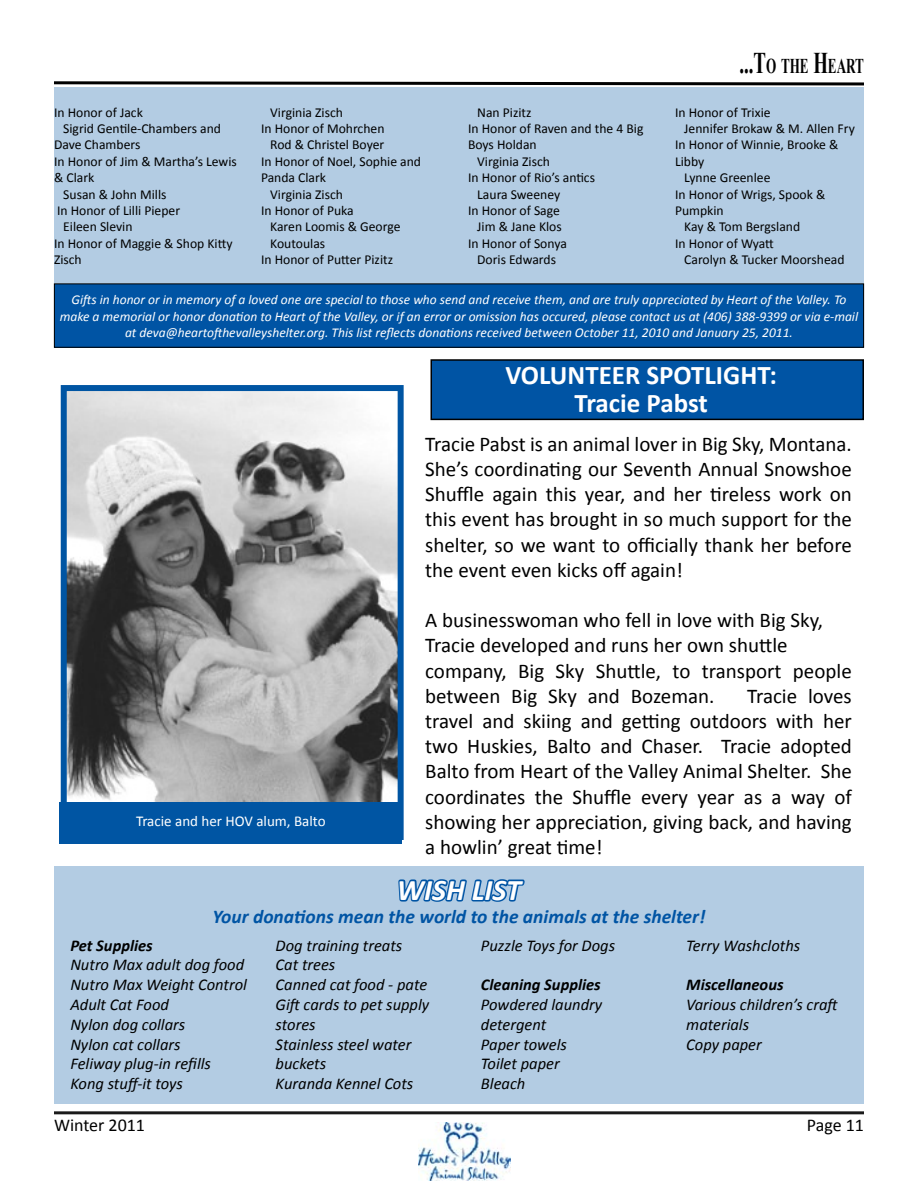
<style>
.page{position:relative;width:918px;height:1188px;background:#fff}
.page>*{position:absolute;margin:0;border:0;box-sizing:border-box;transform-origin:0 0}
.t1{font:italic 700 30px "Calibri";color:#fff}
.t2{font:700 27px/28.5px "Calibri";letter-spacing:-.005em;color:#fff}
.t3{font:21px/25.2px "Calibri";color:#000;text-align:justify}
.t4{font:700 21px "Times New Roman";color:#000;scale:.62 1}
.t5{font:italic 700 19.5px "Calibri";color:#0054a4}
.t6{font:18px "Calibri";color:#000}
.t7{font:italic 16.5px/19.8px "Calibri";color:#000}
.t8{font:italic 700 16.5px "Calibri";color:#000}
.t9{font:15px "Calibri";color:#fff}
.t10{font:13.65px "Calibri";color:#000}
.t11{font:italic 13.5px/16.2px "Calibri";color:#fff;text-align:center}
.s1{font-size:30px}
</style>
<div class="page">
<div style="left:54px;top:87px;width:810px;height:196px;background:#b3cce3"></div>
<hr style="left:54px;top:1111px;width:810px;height:3px;background:#000">
<svg style="left:54px;top:81px;width:810px;height:5px"></svg>
<img style="left:418px;top:1129px;width:92px;height:52px">
<div style="left:54px;top:284px;width:810px;height:63px;background:#0054a4"></div>
<div style="left:54px;top:283px;width:810px;height:65px;border:1px solid #000"></div>
<div style="left:54px;top:867px;width:810px;height:237px;background:#b3cce3"></div>
<svg style="left:396px;top:843px;width:131px;height:286px"></svg>
<div style="left:431px;top:360px;width:432px;height:59px;background:#0054a4"></div>
<div style="left:430px;top:359px;width:434px;height:61px;border:2px solid #000"></div>
<img style="left:68px;top:392px;width:329px;height:410px">
<div style="left:61px;top:385px;width:343px;height:455px;border:6px solid #0055a3"></div>
<div style="left:59px;top:802px;width:343px;height:41px;background:#0055a3"></div>
<p class="t10" style="left:54px;top:104px;width:90px">In Honor of Jack</p>
<p class="t10" style="left:63px;top:120px;width:159px">Sigrid Gentile-Chambers and</p>
<p class="t10" style="left:54px;top:136px;width:88px">Dave Chambers</p>
<p class="t10" style="left:54px;top:153px;width:184px">In Honor of Jim &amp; Martha’s Lewis</p>
<p class="t10" style="left:54px;top:169px;width:42px">&amp; Clark</p>
<p class="t10" style="left:63px;top:186px;width:105px">Susan &amp; John Mills</p>
<p class="t10" style="left:57px;top:202px;width:125px">In Honor of Lilli Pieper</p>
<p class="t10" style="left:63px;top:218px;width:71px">Eileen Slevin</p>
<p class="t10" style="left:54px;top:235px;width:180px">In Honor of Maggie &amp; Shop Kitty</p>
<p class="t10" style="left:54px;top:251px;width:29px">Zisch</p>
<p class="t10" style="left:270px;top:104px;width:74px">Virginia Zisch</p>
<p class="t10" style="left:261px;top:120px;width:125px">In Honor of Mohrchen</p>
<p class="t10" style="left:270px;top:136px;width:116px">Rod &amp; Christel Boyer</p>
<p class="t10" style="left:261px;top:153px;width:162px">In Honor of Noel, Sophie and</p>
<p class="t10" style="left:261px;top:169px;width:67px">Panda Clark</p>
<p class="t10" style="left:270px;top:186px;width:74px">Virginia Zisch</p>
<p class="t10" style="left:261px;top:202px;width:94px">In Honor of Puka</p>
<p class="t10" style="left:270px;top:218px;width:132px">Karen Loomis &amp; George</p>
<p class="t10" style="left:270px;top:235px;width:57px">Koutoulas</p>
<p class="t10" style="left:261px;top:251px;width:134px">In Honor of Putter Pizitz</p>
<p class="t10" style="left:477px;top:104px;width:56px">Nan Pizitz</p>
<p class="t10" style="left:468px;top:120px;width:177px">In Honor of Raven and the 4 Big</p>
<p class="t10" style="left:468px;top:136px;width:70px">Boys Holdan</p>
<p class="t10" style="left:477px;top:153px;width:74px">Virginia Zisch</p>
<p class="t10" style="left:468px;top:169px;width:129px">In Honor of Rio’s antics</p>
<p class="t10" style="left:477px;top:186px;width:84px">Laura Sweeney</p>
<p class="t10" style="left:468px;top:202px;width:93px">In Honor of Sage</p>
<p class="t10" style="left:477px;top:218px;width:86px">Jim &amp; Jane Klos</p>
<p class="t10" style="left:468px;top:235px;width:100px">In Honor of Sonya</p>
<p class="t10" style="left:477px;top:251px;width:80px">Doris Edwards</p>
<h3 class="t4" style="left:740px;top:51px;width:202px"><span class="s1">...T</span>O THE <span class="s1">H</span>EART</h3>
<p class="t10" style="left:675px;top:104px;width:97px">In Honor of Trixie</p>
<p class="t10" style="left:684px;top:120px;width:172px">Jennifer Brokaw &amp; M. Allen Fry</p>
<p class="t10" style="left:675px;top:136px;width:165px">In Honor of Winnie, Brooke &amp;</p>
<p class="t10" style="left:675px;top:153px;width:31px">Libby</p>
<p class="t10" style="left:684px;top:169px;width:88px">Lynne Greenlee</p>
<p class="t10" style="left:675px;top:186px;width:152px">In Honor of Wrigs, Spook &amp;</p>
<p class="t10" style="left:675px;top:202px;width:50px">Pumpkin</p>
<p class="t10" style="left:684px;top:218px;width:117px">Kay &amp; Tom Bergsland</p>
<p class="t10" style="left:675px;top:235px;width:100px">In Honor of Wyatt</p>
<p class="t10" style="left:684px;top:251px;width:162px">Carolyn &amp; Tucker Moorshead</p>
<p class="t11" style="left:60px;top:291px;width:800px">Gifts in honor or in memory of a loved one are special to those who send and receive them, and are truly appreciated by Heart of the Valley. To make a memorial or honor donation to Heart of the Valley, or if an error or omission has occured, please contact us at (406) 388-9399 or via e-mail at deva@heartofthevalleyshelter.org. This list reflects donations received between October 11, 2010 and January 25, 2011.</p>
<p class="t9" style="left:136px;top:812px;width:191px">Tracie and her HOV alum, Balto</p>
<h2 class="t2" style="left:506px;top:359px;width:61px">VOLUNTEER</h2>
<h2 class="t2" style="left:575px;top:359px;width:204px;text-indent:72px">SPOTLIG HT:<br>Tracie Pabst</h2>
<p class="t3" style="left:425px;top:430px;width:428px">Tracie Pabst is an animal lover in Big Sky, Montana.<br>She’s coordinating our Seventh Annual Snowshoe Shuffle again this year, and her tireless work on this event has brought in so much support for the shelter, so we want to officially thank her before the event even kicks off again!</p>
<h3 class="t3" style="left:425px;top:607px;width:428px;text-align:left">A businesswoman who fell in love with Big Sky, Tracie developed and runs her own shuttle company, Big Sky Shuttle, to transport people between Big Sky and Bozeman.</h3>
<p class="t3" style="left:425px;top:682px;width:428px;text-indent:322px">Tracie loves travel and skiing and getting outdoors with her two Huskies, Balto and Chaser. Tracie adopted Balto from Heart of the Valley Animal Shelter. She coordinates the Shuffle every year as a way of showing her appreciation, giving back, and having a howlin’ great time!</p>
<h1 class="t1" style="left:397px;top:871px;width:126px">WISH LIST</h1>
<h3 class="t5" style="left:213px;top:905px;width:494px">Your donations mean the world to the animals at the shelter!</h3>
<p class="t8" style="left:70px;top:935px;width:84px">Pet Supplies</p>
<p class="t7" style="left:70px;top:954px;width:178px">Nutro Max adult dog food<br>Nutro Max Weight Control<br>Adult Cat Food<br>Nylon dog collars<br>Nylon cat collars<br>Feliway plug-in refills<br>Kong stuff-it toys</p>
<p class="t7" style="left:276px;top:934px;width:155px">Dog training treats<br>Cat trees<br>Canned cat food - pate<br>Gift cards to pet supply stores<br>Stainless steel water buckets<br>Kuranda Kennel Cots</p>
<p class="t7" style="left:481px;top:934px;width:136px">Puzzle Toys for Dogs</p>
<p class="t8" style="left:481px;top:975px;width:121px">Cleaning Supplies</p>
<p class="t7" style="left:481px;top:994px;width:123px">Powdered laundry detergent<br>Paper towels<br>Toilet paper<br>Bleach</p>
<p class="t7" style="left:686px;top:934px;width:115px">Terry Washcloths</p>
<p class="t8" style="left:686px;top:975px;width:99px">Miscellaneous</p>
<p class="t7" style="left:686px;top:994px;width:155px">Various children’s craft materials<br>Copy paper</p>
<h3 class="t6" style="left:54px;top:1114px;width:93px">Winter 2011</h3>
<h3 class="t6" style="left:807px;top:1114px;width:59px">Page 11</h3>
</div>
